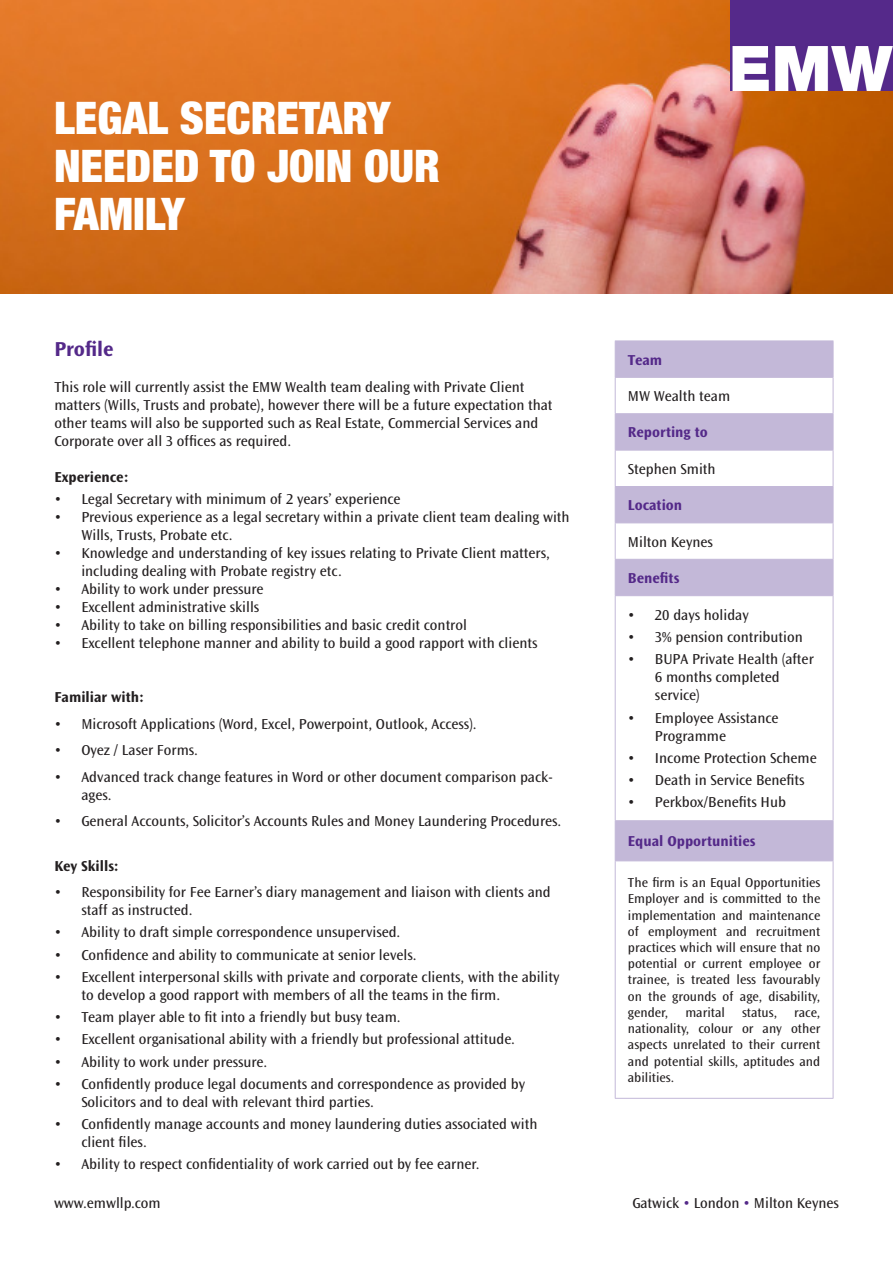
<style>
.page{position:relative;width:893px;height:1263px;background:#fff}
.page>*{position:absolute;margin:0;border:0;box-sizing:border-box;transform-origin:0 0}
.t1{font:900 condensed 45px "Helvetica Neue";color:#fff}
.t2{font:700 21px "Ocean Sans Std";color:#542989}
.t3{font:15px/18px "Ocean Sans Std";color:#231f20}
.t4{font:700 15px "Ocean Sans Std";color:#542989}
.t5{font:700 15px "Ocean Sans Std";color:#231f20}
.t6{font:13.5px/16.2px "Ocean Sans Std";color:#231f20;text-align:justify}
.s1{color:#542989}
</style>
<div class="page">
<img style="left:0;top:0;width:893px;height:293px">
<img style="left:731px;top:0;width:162px;height:90px">
<svg style="left:616px;top:342px;width:217px;height:518px"></svg>
<hr style="left:615px;top:341px;width:218px;height:1px;background:#c3b8d8">
<hr style="left:615px;top:341px;width:1px;height:36px;background:#c3b8d8">
<hr style="left:833px;top:341px;width:1px;height:36px;background:#c3b8d8">
<hr style="left:615px;top:377px;width:218px;height:1px;background:#c3b8d8">
<hr style="left:615px;top:378px;width:1px;height:35px;background:#c3b8d8">
<hr style="left:833px;top:378px;width:1px;height:35px;background:#c3b8d8">
<hr style="left:615px;top:450px;width:1px;height:36px;background:#c3b8d8">
<hr style="left:833px;top:450px;width:1px;height:36px;background:#c3b8d8">
<hr style="left:615px;top:486px;width:218px;height:1px;background:#c3b8d8">
<hr style="left:615px;top:487px;width:1px;height:35px;background:#c3b8d8">
<hr style="left:833px;top:487px;width:1px;height:35px;background:#c3b8d8">
<hr style="left:615px;top:522px;width:218px;height:1px;background:#c3b8d8">
<hr style="left:615px;top:523px;width:1px;height:36px;background:#c3b8d8">
<hr style="left:833px;top:523px;width:1px;height:36px;background:#c3b8d8">
<hr style="left:615px;top:559px;width:218px;height:1px;background:#c3b8d8">
<hr style="left:615px;top:560px;width:1px;height:35px;background:#c3b8d8">
<hr style="left:833px;top:560px;width:1px;height:35px;background:#c3b8d8">
<hr style="left:615px;top:595px;width:218px;height:1px;background:#c3b8d8">
<hr style="left:615px;top:596px;width:1px;height:224px;background:#c3b8d8">
<hr style="left:833px;top:596px;width:1px;height:224px;background:#c3b8d8">
<hr style="left:615px;top:820px;width:218px;height:1px;background:#c3b8d8">
<hr style="left:615px;top:821px;width:1px;height:39px;background:#c3b8d8">
<hr style="left:833px;top:821px;width:1px;height:39px;background:#c3b8d8">
<hr style="left:615px;top:860px;width:218px;height:1px;background:#c3b8d8">
<hr style="left:615px;top:861px;width:1px;height:237px;background:#c3b8d8">
<hr style="left:833px;top:861px;width:1px;height:237px;background:#c3b8d8">
<hr style="left:615px;top:1098px;width:218px;height:1px;background:#c3b8d8">
<hr style="left:615px;top:413px;width:218px;height:1px;background:#c3b8d8">
<hr style="left:615px;top:414px;width:1px;height:36px;background:#c3b8d8">
<hr style="left:833px;top:414px;width:1px;height:36px;background:#c3b8d8">
<hr style="left:615px;top:450px;width:218px;height:1px;background:#c3b8d8">
<p class="t1" style="left:54px;top:81px;width:338px">LEGAL SECRETARY</p>
<p class="t1" style="left:54px;top:129px;width:387px">NEEDED TO JOIN OUR</p>
<p class="t1" style="left:54px;top:177px;width:132px">FAMILY</p>
<p class="t2" style="left:54px;top:337px;width:61px">Profile</p>
<p class="t3" style="left:54px;top:378px;width:500px">This role will currently assist the EMW Wealth team dealing with Private Client matters (Wills, Trusts and probate), however there will be a future expectation that other teams will also be supported such as Real Estate, Commercial Services and Corporate over all 3 offices as required.</p>
<p class="t5" style="left:54px;top:468px;width:76px">Experience:</p>
<p class="t3" style="left:54px;top:490px;width:348px">• Legal Secretary with minimum of 2 years’ experience</p>
<p class="t3" style="left:81px;top:508px;width:490px;text-indent:-27px">• Previous experience as a legal secretary within a private client team dealing with<br>Wills, Trusts, Probate etc.</p>
<p class="t3" style="left:81px;top:544px;width:470px;text-indent:-27px">• Knowledge and understanding of key issues relating to Private Client matters, including dealing with Probate registry etc.</p>
<p class="t3" style="left:54px;top:580px;width:211px">• Ability to work under pressure</p>
<p class="t3" style="left:54px;top:598px;width:206px">• Excellent administrative skills</p>
<p class="t3" style="left:54px;top:616px;width:414px">• Ability to take on billing responsibilities and basic credit control</p>
<p class="t3" style="left:54px;top:634px;width:485px">• Excellent telephone manner and ability to build a good rapport with clients</p>
<p class="t5" style="left:54px;top:689px;width:91px">Familiar with:</p>
<p class="t3" style="left:54px;top:715px;width:424px">• Microsoft Applications (Word, Excel, Powerpoint, Outlook, Access).</p>
<p class="t3" style="left:54px;top:741px;width:145px">• Oyez / Laser Forms.</p>
<p class="t3" style="left:81px;top:768px;width:473px;text-indent:-27px">• Advanced track change features in Word or other document comparison pack&shy;ages.</p>
<p class="t3" style="left:54px;top:812px;width:508px">• General Accounts, Solicitor’s Accounts Rules and Money Laundering Procedures.</p>
<p class="t5" style="left:54px;top:857px;width:66px">Key Skills:</p>
<p class="t3" style="left:81px;top:883px;width:471px;text-indent:-27px">• Responsibility for Fee Earner’s diary management and liaison with clients and staff as instructed.</p>
<p class="t3" style="left:54px;top:924px;width:348px">• Ability to draft simple correspondence unsupervised.</p>
<p class="t3" style="left:54px;top:946px;width:364px">• Confidence and ability to communicate at senior levels.</p>
<p class="t3" style="left:81px;top:968px;width:479px;text-indent:-27px">• Excellent interpersonal skills with private and corporate clients, with the ability to develop a good rapport with members of all the teams in the firm.</p>
<p class="t3" style="left:54px;top:1008px;width:348px">• Team player able to fit into a friendly but busy team.</p>
<p class="t3" style="left:54px;top:1031px;width:462px">• Excellent organisational ability with a friendly but professional attitude.</p>
<p class="t3" style="left:54px;top:1053px;width:214px">• Ability to work under pressure.</p>
<p class="t3" style="left:81px;top:1075px;width:445px;text-indent:-27px">• Confidently produce legal documents and correspondence as provided by<br>Solicitors and to deal with relevant third parties.</p>
<p class="t3" style="left:81px;top:1115px;width:458px;text-indent:-27px">• Confidently manage accounts and money laundering duties associated with client files.</p>
<p class="t3" style="left:54px;top:1156px;width:427px">• Ability to respect confidentiality of work carried out by fee earner.</p>
<p class="t3" style="left:54px;top:1194px;width:108px">www.emwllp.com</p>
<p class="t3" style="left:632px;top:1194px;width:208px">Gatwick <span class="s1">•</span> London <span class="s1">•</span> Milton Keynes</p>
<p class="t4" style="left:628px;top:351px;width:36px">Team</p>
<p class="t3" style="left:628px;top:387px;width:104px">MW Wealth team</p>
<p class="t4" style="left:628px;top:424px;width:81px">Reporting to</p>
<p class="t3" style="left:628px;top:460px;width:89px">Stephen Smith</p>
<p class="t4" style="left:628px;top:497px;width:56px">Location</p>
<p class="t3" style="left:628px;top:533px;width:87px">Milton Keynes</p>
<p class="t4" style="left:628px;top:570px;width:53px">Benefits</p>
<p class="t3" style="left:628px;top:606px;width:122px">• 20 days holiday</p>
<p class="t3" style="left:628px;top:628px;width:176px">• 3% pension contribution</p>
<p class="t3" style="left:655px;top:651px;width:160px;text-indent:-27px">• BUPA Private Health (after<br>6 months completed service)</p>
<p class="t3" style="left:655px;top:709px;width:125px;text-indent:-27px">• Employee Assistance<br>Programme</p>
<p class="t3" style="left:628px;top:749px;width:190px">• Income Protection Scheme</p>
<p class="t3" style="left:628px;top:771px;width:178px">• Death in Service Benefits</p>
<p class="t3" style="left:628px;top:794px;width:160px">• Perkbox/Benefits Hub</p>
<p class="t4" style="left:628px;top:833px;width:129px">Equal Opportunities</p>
<p class="t6" style="left:628px;top:875px;width:194px">The firm is an Equal Opportunities Employer and is committed to the implementation and maintenance of employment and recruitment practices which will ensure that no potential or current employee or trainee, is treated less favourably on the grounds of age, disability, gender,</p>
<p class="t6" style="left:685px;top:1004px;width:41px">marital</p>
<p class="t6" style="left:742px;top:1004px;width:37px">status,</p>
<p class="t6" style="left:628px;top:1004px;width:194px;text-indent:166px">race, nationality, colour or any other aspects unrelated to their current and potential skills, aptitudes and abilities.</p>
</div>
